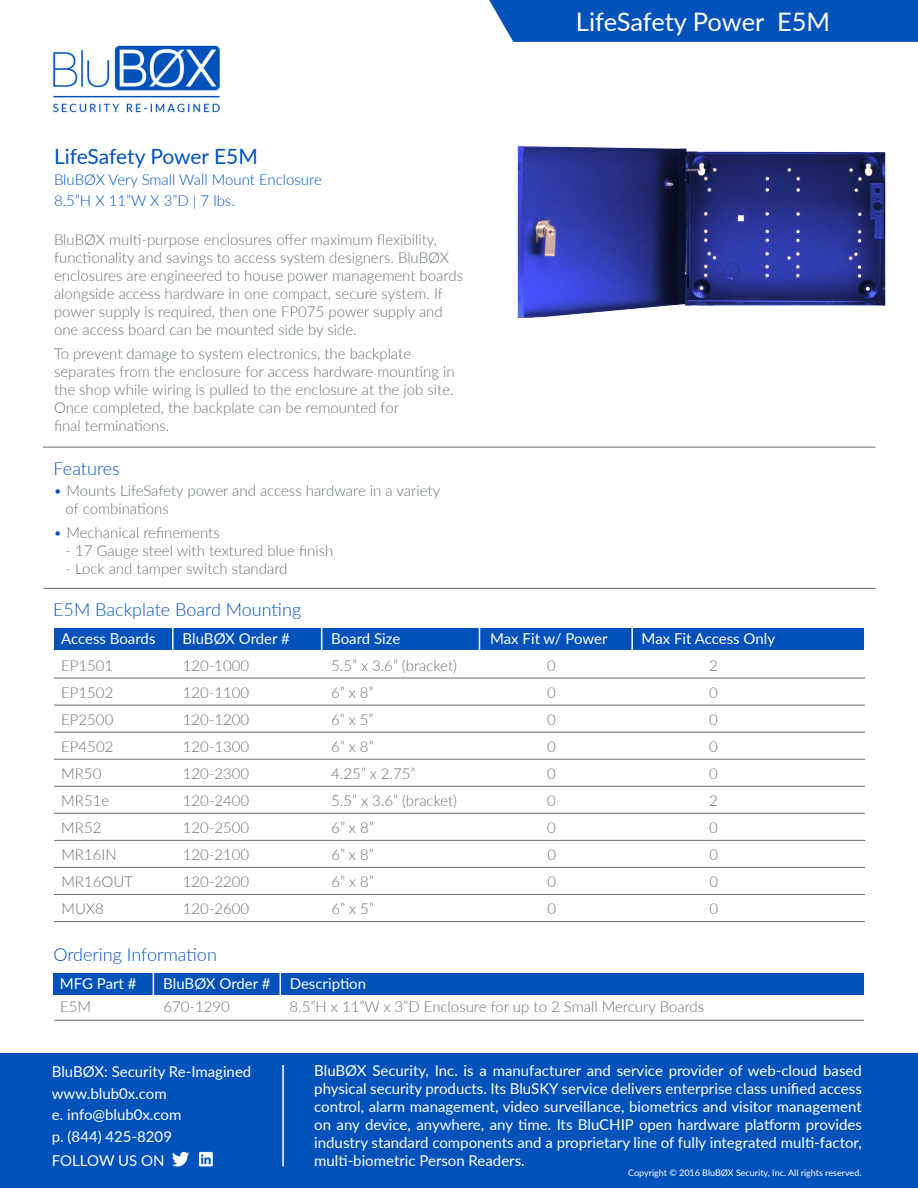
<style>
.page{position:relative;width:918px;height:1188px;background:#fff}
.page>*{position:absolute;margin:0;border:0;box-sizing:border-box;transform-origin:0 0}
.t1{font:25.5px "Lato";letter-spacing:-.005em;color:#fff}
.t2{font:21px "Lato";letter-spacing:-.005em;color:#0051ba}
.t3{font:300 18px "Lato";color:#0051ba}
.t4{font:300 15px/18px "Lato";color:#667074}
.t5{font:15px/18px "Lato";color:#fff;text-align:justify}
.t6{font:300 15px "Lato";color:#0051ba}
.t7{font:9px "Lato";color:#fff}
.s1{color:#0051ba}
</style>
<div class="page">
<img style="left:43px;top:0;width:875px;height:1020px">
<img style="left:516px;top:146px;width:372px;height:176px">
<img style="left:47px;top:45px;width:181px;height:72px">
<hr style="left:43px;top:588px;width:832px;height:1px;background:#667074">
<hr style="left:43px;top:447px;width:832px;height:1px;background:#667074">
<div style="left:0;top:1053px;width:918px;height:135px;background:#0051ba"></div>
<hr style="left:282px;top:1065px;width:2px;height:101px;background:#fff">
<img style="left:171px;top:1151px;width:42px;height:17px">
<div style="left:53px;top:973px;width:811px;height:21px;background:#0051ba"></div>
<div style="left:54px;top:628px;width:810px;height:22px;background:#0051ba"></div>
<svg style="left:153px;top:971px;width:1px;height:26px"></svg>
<hr style="left:172px;top:623px;width:2px;height:33px;background:#fff">
<hr style="left:321px;top:624px;width:1px;height:31px;background:#fff">
<hr style="left:479px;top:623px;width:1px;height:32px;background:#fff">
<svg style="left:280px;top:972px;width:1px;height:26px"></svg>
<hr style="left:54px;top:1020px;width:810px;height:1px;background:#667074">
<hr style="left:54px;top:678px;width:811px;height:1px;background:#667074">
<hr style="left:54px;top:705px;width:811px;height:1px;background:#667074">
<hr style="left:54px;top:732px;width:811px;height:1px;background:#667074">
<hr style="left:54px;top:759px;width:811px;height:1px;background:#667074">
<hr style="left:54px;top:786px;width:811px;height:1px;background:#667074">
<hr style="left:54px;top:813px;width:811px;height:1px;background:#667074">
<hr style="left:54px;top:840px;width:811px;height:1px;background:#667074">
<hr style="left:54px;top:867px;width:811px;height:1px;background:#667074">
<hr style="left:54px;top:894px;width:811px;height:1px;background:#667074">
<hr style="left:54px;top:921px;width:811px;height:1px;background:#667074">
<hr style="left:631px;top:622px;width:2px;height:34px;background:#fff">
<p class="t2" style="left:54px;top:141px;width:205px">LifeSafety Power E5M</p>
<p class="t6" style="left:54px;top:169px;width:269px">BluBØX Very Small Wall Mount Enclosure</p>
<p class="t6" style="left:54px;top:190px;width:182px">8.5”H X 11”W X 3”D | 7 lbs.</p>
<p class="t4" style="left:54px;top:230px;width:411px">BluBØX multi-purpose enclosures offer maximum flexibility, functionality and savings to access system designers. BluBØX enclosures are engineered to house power management boards alongside access hardware in one compact, secure system. If power supply is required, then one FP075 power supply and one access board can be mounted side by side.</p>
<p class="t4" style="left:54px;top:344px;width:402px">To prevent damage to system electronics, the backplate separates from the enclosure for access hardware mounting in the shop while wiring is pulled to the enclosure at the job site.<br>Once completed, the backplate can be remounted for<br>final terminations.</p>
<p class="t3" style="left:54px;top:456px;width:68px">Features</p>
<p class="t4" style="left:66px;top:481px;width:376px;text-indent:-12px"><span class="s1">•</span> Mounts LifeSafety power and access hardware in a variety of combinations</p>
<p class="t4" style="left:54px;top:523px;width:168px"><span class="s1">•</span> Mechanical refinements</p>
<p class="t4" style="left:66px;top:541px;width:269px">- 17 Gauge steel with textured blue finish</p>
<p class="t4" style="left:66px;top:559px;width:223px">- Lock and tamper switch standard</p>
<p class="t3" style="left:53px;top:597px;width:250px">E5M Backplate Board Mounting</p>
<p class="t1" style="left:576px;top:3px;width:256px">LifeSafety Power E5M</p>
<p class="t5" style="left:61px;top:629px;width:96px">Access Boards</p>
<p class="t5" style="left:183px;top:629px;width:109px">BluBØX Order #</p>
<p class="t5" style="left:331px;top:629px;width:71px">Board Size</p>
<p class="t5" style="left:490px;top:629px;width:119px">Max Fit w/ Power</p>
<p class="t5" style="left:642px;top:629px;width:135px">Max Fit Access Only</p>
<p class="t4" style="left:61px;top:656px;width:54px">EP1501</p>
<p class="t4" style="left:183px;top:656px;width:68px">120-1000</p>
<p class="t4" style="left:331px;top:656px;width:127px">5.5” x 3.6” (bracket)</p>
<p class="t4" style="left:547px;top:656px;width:10px">0</p>
<p class="t4" style="left:709px;top:656px;width:10px">2</p>
<p class="t4" style="left:61px;top:683px;width:54px">EP1502</p>
<p class="t4" style="left:183px;top:683px;width:68px">120-1100</p>
<p class="t4" style="left:331px;top:683px;width:44px">6” x 8”</p>
<p class="t4" style="left:547px;top:683px;width:10px">0</p>
<p class="t4" style="left:709px;top:683px;width:10px">0</p>
<p class="t4" style="left:61px;top:710px;width:54px">EP2500</p>
<p class="t4" style="left:183px;top:710px;width:68px">120-1200</p>
<p class="t4" style="left:331px;top:710px;width:44px">6” x 5”</p>
<p class="t4" style="left:547px;top:710px;width:10px">0</p>
<p class="t4" style="left:709px;top:710px;width:10px">0</p>
<p class="t4" style="left:61px;top:737px;width:54px">EP4502</p>
<p class="t4" style="left:183px;top:737px;width:68px">120-1300</p>
<p class="t4" style="left:331px;top:737px;width:44px">6” x 8”</p>
<p class="t4" style="left:547px;top:737px;width:10px">0</p>
<p class="t4" style="left:709px;top:737px;width:10px">0</p>
<p class="t4" style="left:61px;top:764px;width:42px">MR50</p>
<p class="t4" style="left:183px;top:764px;width:68px">120-2300</p>
<p class="t4" style="left:331px;top:764px;width:86px">4.25” x 2.75”</p>
<p class="t4" style="left:547px;top:764px;width:10px">0</p>
<p class="t4" style="left:709px;top:764px;width:10px">0</p>
<p class="t4" style="left:61px;top:791px;width:49px">MR51e</p>
<p class="t4" style="left:183px;top:791px;width:68px">120-2400</p>
<p class="t4" style="left:331px;top:791px;width:127px">5.5” x 3.6” (bracket)</p>
<p class="t4" style="left:547px;top:791px;width:10px">0</p>
<p class="t4" style="left:709px;top:791px;width:10px">2</p>
<p class="t4" style="left:61px;top:818px;width:42px">MR52</p>
<p class="t4" style="left:183px;top:818px;width:68px">120-2500</p>
<p class="t4" style="left:331px;top:818px;width:44px">6” x 8”</p>
<p class="t4" style="left:547px;top:818px;width:10px">0</p>
<p class="t4" style="left:709px;top:818px;width:10px">0</p>
<p class="t4" style="left:61px;top:845px;width:57px">MR16IN</p>
<p class="t4" style="left:183px;top:845px;width:68px">120-2100</p>
<p class="t4" style="left:331px;top:845px;width:44px">6” x 8”</p>
<p class="t4" style="left:547px;top:845px;width:10px">0</p>
<p class="t4" style="left:709px;top:845px;width:10px">0</p>
<p class="t4" style="left:61px;top:872px;width:73px">MR16OUT</p>
<p class="t4" style="left:183px;top:872px;width:68px">120-2200</p>
<p class="t4" style="left:331px;top:872px;width:44px">6” x 8”</p>
<p class="t4" style="left:547px;top:872px;width:10px">0</p>
<p class="t4" style="left:709px;top:872px;width:10px">0</p>
<p class="t4" style="left:61px;top:899px;width:44px">MUX8</p>
<p class="t4" style="left:183px;top:899px;width:68px">120-2600</p>
<p class="t4" style="left:331px;top:899px;width:44px">6” x 5”</p>
<p class="t4" style="left:547px;top:899px;width:10px">0</p>
<p class="t4" style="left:709px;top:899px;width:10px">0</p>
<p class="t3" style="left:53px;top:942px;width:165px">Ordering Information</p>
<p class="t5" style="left:60px;top:974px;width:78px">MFG Part #</p>
<p class="t5" style="left:163px;top:974px;width:109px">BluBØX Order #</p>
<p class="t5" style="left:290px;top:974px;width:78px">Description</p>
<p class="t4" style="left:60px;top:997px;width:33px">E5M</p>
<p class="t4" style="left:164px;top:997px;width:68px">670-1290</p>
<p class="t4" style="left:290px;top:997px;width:416px">8.5”H x 11”W x 3”D Enclosure for up to 2 Small Mercury Boards</p>
<p class="t5" style="left:52px;top:1062px;width:201px">BluBØX: Security Re-Imagined</p>
<p class="t5" style="left:52px;top:1083px;width:116px">www.blub0x.com</p>
<p class="t5" style="left:52px;top:1105px;width:131px">e. info@blub0x.com</p>
<p class="t5" style="left:52px;top:1127px;width:122px">p. (844) 425-8209</p>
<p class="t5" style="left:52px;top:1151px;width:114px">FOLLOW US ON</p>
<p class="t5" style="left:314px;top:1061px;width:549px">BluBØX Security, Inc. is a manufacturer and service provider of web-cloud based physical security products. Its BluSKY service delivers enterprise class unified access control, alarm management, video surveillance, biometrics and visitor management on any device, anywhere, any time. Its BluCHIP open hardware platform provides industry standard components and a proprietary line of fully integrated multi-factor, multi-biometric Person Readers.</p>
<p class="t7" style="left:628px;top:1166px;width:235px">Copyright © 2016 BluBØX Security, Inc. All rights reserved.</p>
</div>
